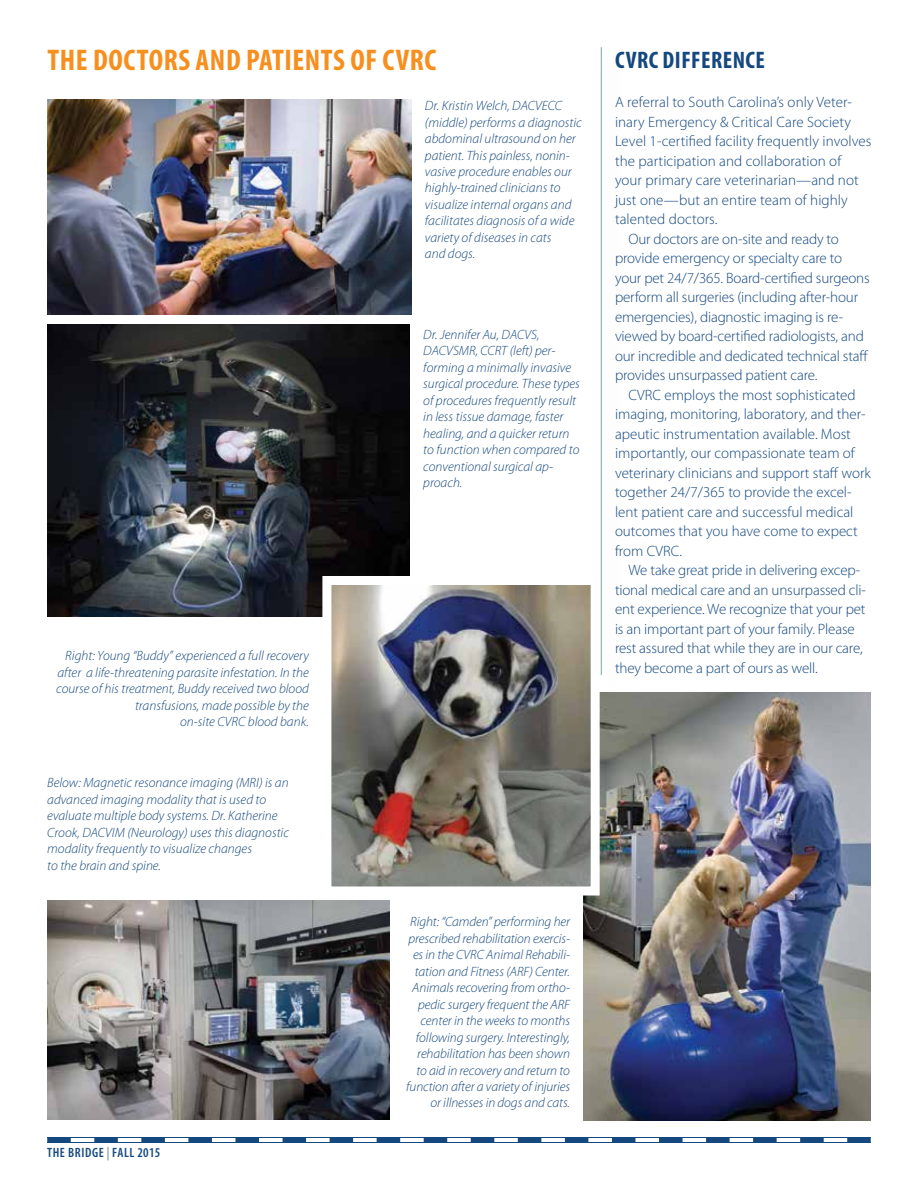
<style>
.page{position:relative;width:918px;height:1188px;background:#fff}
.page>*{position:absolute;margin:0;border:0;box-sizing:border-box;transform-origin:0 0}
.t1{font:700 condensed 30px "Myriad Pro";letter-spacing:.02em;color:#f78f1e}
.t2{font:700 condensed 24px "Myriad Pro";letter-spacing:.02em;color:#14487f}
.t3{font:300 15px "Myriad Pro";letter-spacing:-.005em;color:#14487f}
.t4{font:italic 300 13.5px/16.5px "Myriad Pro";color:#14487f}
.t5{font:600 condensed 13.5px "Myriad Pro";letter-spacing:.045em;color:#14487f}
.s1{font-weight:300}
</style>
<div class="page">
<svg style="left:47px;top:1137px;width:824px;height:6px"></svg>
<hr style="left:601px;top:47px;width:1px;height:628px;background:#85b4a9">
<img style="left:584px;top:692px;width:287px;height:428px">
<img style="left:47px;top:325px;width:363px;height:291px">
<img style="left:47px;top:900px;width:343px;height:219px">
<img style="left:48px;top:99px;width:363px;height:216px">
<img style="left:332px;top:586px;width:258px;height:300px">
<div style="left:322px;top:576px;width:278px;height:320px;border:9px solid #fff"></div>
<h1 class="t1" style="left:48px;top:43px;width:390px">THE DOCTORS AND PATIENTS OF CVRC</h1>
<p class="t4" style="left:425px;top:98px;width:158px">Dr. Kristin Welch, DACVECC (middle) performs a diagnostic abdominal ultrasound on her patient. This painless, nonin&shy;vasive procedure enables our highly-trained clinicians to visualize internal organs and facilitates diagnosis of a wide variety of diseases in cats<br>and dogs.</p>
<p class="t4" style="left:56px;top:648px;width:254px;text-align:right">Right: Young “Buddy” experienced a full recovery after a life-threatening parasite infestation. In the course of his treatment, Buddy received two blood transfusions, made possible by the<br>on-site CVRC blood bank.</p>
<p class="t4" style="left:47px;top:775px;width:243px">Below: Magnetic resonance imaging (MRI) is an advanced imaging modality that is used to evaluate multiple body systems. Dr. Katherine Crook, DACVIM (Neurology) uses this diagnostic modality frequently to visualize changes<br>to the brain and spine.</p>
<p class="t5" style="left:47px;top:1145px;width:115px">THE BRIDGE <span class="s1">|</span> FALL 2015</p>
<p class="t4" style="left:423px;top:326px;width:158px">Dr. Jennifer Au, DACVS,<br>DACVSMR, CCRT (left) per&shy;forming a minimally invasive surgical procedure. These types of procedures frequently result in less tissue damage, faster healing, and a quicker return to function when compared to conventional surgical ap&shy;proach.</p>
<p class="t4" style="left:406px;top:914px;width:165px;text-align:right">Right: “Camden” performing her prescribed rehabilitation exercis&shy;es in the CVRC Animal Rehabili&shy;tation and Fitness (ARF) Center.<br>Animals recovering from ortho&shy;pedic surgery frequent the ARF center in the weeks to months following surgery. Interestingly, rehabilitation has been shown to aid in recovery and return to function after a variety of injuries or illnesses in dogs and cats.</p>
<h2 class="t2" style="left:615px;top:46px;width:151px">CVRC DIFFERENCE</h2>
<p class="t3" style="left:615px;top:94px;width:239px">A referral to South Carolina’s only Veter-</p>
<p class="t3" style="left:615px;top:114px;width:238px">inary Emergency &amp; Critical Care Society</p>
<p class="t3" style="left:615px;top:133px;width:258px">Level 1-certified facility frequently involves</p>
<p class="t3" style="left:615px;top:153px;width:228px">the participation and collaboration of</p>
<p class="t3" style="left:615px;top:172px;width:245px">your primary care veterinarian—and not</p>
<p class="t3" style="left:615px;top:192px;width:234px">just one—but an entire team of highly</p>
<p class="t3" style="left:615px;top:211px;width:104px">talented doctors.</p>
<p class="t3" style="left:628px;top:231px;width:212px">Our doctors are on-site and ready to</p>
<p class="t3" style="left:615px;top:250px;width:229px">provide emergency or specialty care to</p>
<p class="t3" style="left:615px;top:270px;width:256px">your pet 24/7/365. Board-certified surgeons</p>
<p class="t3" style="left:615px;top:289px;width:245px">perform all surgeries (including after-hour</p>
<p class="t3" style="left:615px;top:309px;width:230px">emergencies), diagnostic imaging is re-</p>
<p class="t3" style="left:615px;top:328px;width:250px">viewed by board-certified radiologists, and</p>
<p class="t3" style="left:615px;top:348px;width:255px">our incredible and dedicated technical staff</p>
<p class="t3" style="left:615px;top:367px;width:204px">provides unsurpassed patient care.</p>
<p class="t3" style="left:628px;top:387px;width:229px">CVRC employs the most sophisticated</p>
<p class="t3" style="left:615px;top:406px;width:252px">imaging, monitoring, laboratory, and ther-</p>
<p class="t3" style="left:615px;top:426px;width:237px">apeutic instrumentation available. Most</p>
<p class="t3" style="left:615px;top:445px;width:241px">importantly, our compassionate team of</p>
<p class="t3" style="left:615px;top:465px;width:257px">veterinary clinicians and support staff work</p>
<p class="t3" style="left:615px;top:484px;width:238px">together 24/7/365 to provide the excel-</p>
<p class="t3" style="left:615px;top:504px;width:240px">lent patient care and successful medical</p>
<p class="t3" style="left:615px;top:523px;width:244px">outcomes that you have come to expect</p>
<p class="t3" style="left:615px;top:543px;width:68px">from CVRC.</p>
<p class="t3" style="left:628px;top:562px;width:233px">We take great pride in delivering excep-</p>
<p class="t3" style="left:615px;top:582px;width:252px">tional medical care and an unsurpassed cli-</p>
<p class="t3" style="left:615px;top:601px;width:252px">ent experience. We recognize that your pet</p>
<p class="t3" style="left:615px;top:621px;width:241px">is an important part of your family. Please</p>
<p class="t3" style="left:615px;top:640px;width:249px">rest assured that while they are in our care,</p>
<p class="t3" style="left:615px;top:660px;width:204px">they become a part of ours as well.</p>
</div>
